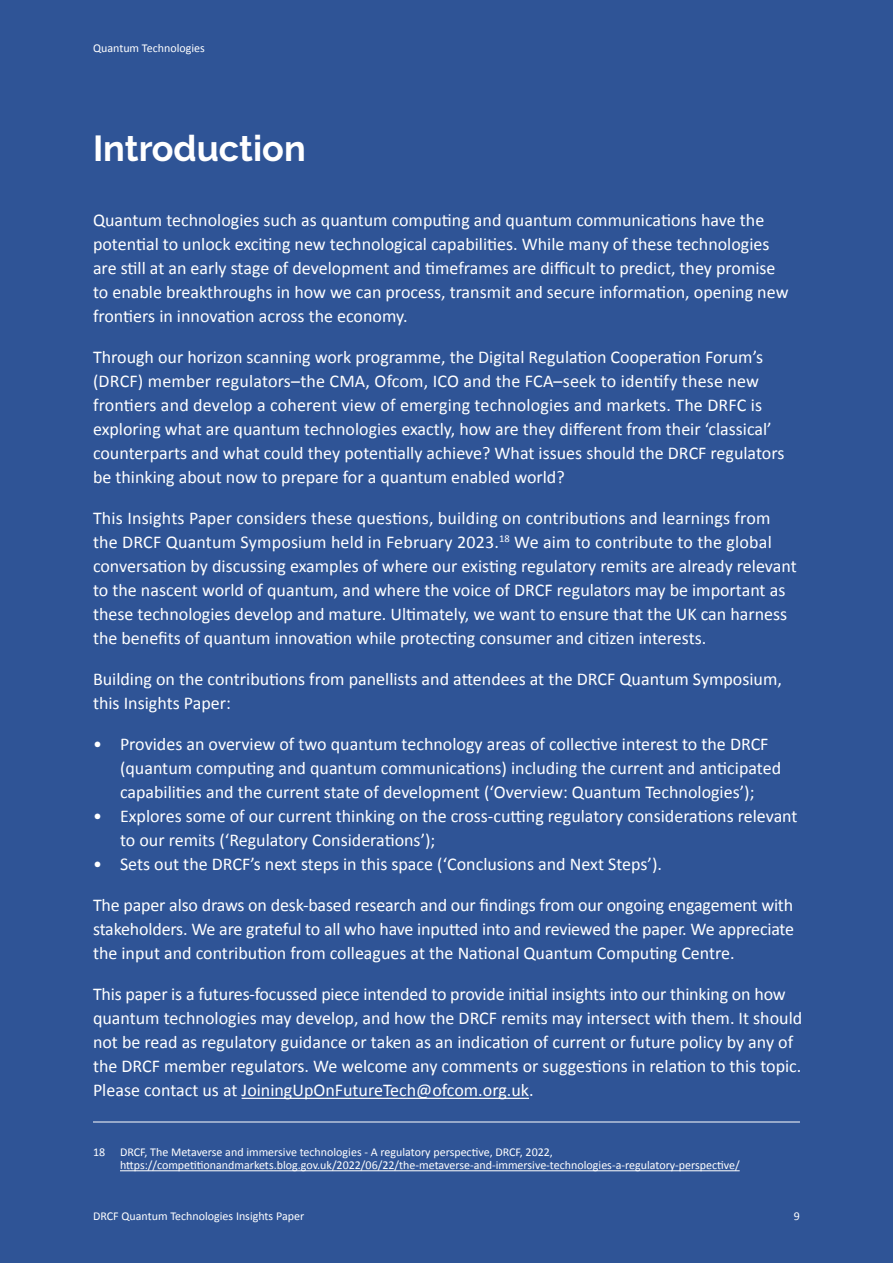
<style>
.page{position:relative;width:893px;height:1263px;background:#2f5496}
.page>*{position:absolute;margin:0;border:0;box-sizing:border-box;transform-origin:0 0}
.t1{font:700 36px "Raleway";color:#fff}
.t2{font:18px/24px "Calibri";color:#fff}
.t3{font:12px/13.5px "Calibri";color:#fff}
</style>
<div class="page">
<hr style="left:242px;top:1098px;width:287px;height:1px;background:#fff">
<hr style="left:120px;top:1170px;width:620px;height:1px;background:#fff">
<hr style="left:93px;top:1122px;width:707px;height:1px;background:#fff">
<p class="t3" style="left:93px;top:41px;width:113px">Quantum Technologies</p>
<p class="t1" style="left:93px;top:128px;width:214px">Introduction</p>
<p class="t2" style="left:93px;top:208px;width:697px">Quantum technologies such as quantum computing and quantum communications have the potential to unlock exciting new technological capabilities. While many of these technologies are still at an early stage of development and timeframes are difficult to predict, they promise to enable breakthroughs in how we can process, transmit and secure information, opening new frontiers in innovation across the economy.</p>
<p class="t2" style="left:93px;top:345px;width:693px">Through our horizon scanning work programme, the Digital Regulation Cooperation Forum’s (DRCF) member regulators–the CMA, Ofcom, ICO and the FCA–seek to identify these new frontiers and develop a coherent view of emerging technologies and markets. The DRFC is exploring what are quantum technologies exactly, how are they different from their ‘classical’ counterparts and what could they potentially achieve? What issues should the DRCF regulators be thinking about now to prepare for a quantum enabled world?</p>
<p class="t2" style="left:93px;top:506px;width:705px">This Insights Paper considers these questions, building on contributions and learnings from the DRCF Quantum Symposium held in February 2023.<sup>18</sup> We aim to contribute to the global conversation by discussing examples of where our existing regulatory remits are already relevant to the nascent world of quantum, and where the voice of DRCF regulators may be important as these technologies develop and mature. Ultimately, we want to ensure that the UK can harness the benefits of quantum innovation while protecting consumer and citizen interests.</p>
<p class="t2" style="left:93px;top:667px;width:690px">Building on the contributions from panellists and attendees at the DRCF Quantum Symposium, this Insights Paper:</p>
<p class="t2" style="left:120px;top:732px;width:663px;text-indent:-27px">• Provides an overview of two quantum technology areas of collective interest to the DRCF (quantum computing and quantum communications) including the current and anticipated capabilities and the current state of development (‘Overview: Quantum Technologies’);</p>
<p class="t2" style="left:120px;top:804px;width:679px;text-indent:-27px">• Explores some of our current thinking on the cross-cutting regulatory considerations relevant to our remits (‘Regulatory Considerations’);</p>
<p class="t2" style="left:93px;top:852px;width:570px">• Sets out the DRCF’s next steps in this space (‘Conclusions and Next Steps’).</p>
<p class="t2" style="left:93px;top:893px;width:703px;text-align:justify">The paper also draws on desk-based research and our findings from our ongoing engagement with stakeholders. We are grateful to all who have inputted into and reviewed the paper. We appreciate the input and contribution from colleagues at the National Quantum Computing Centre.</p>
<p class="t2" style="left:93px;top:982px;width:711px">This paper is a futures-focussed piece intended to provide initial insights into our thinking on how quantum technologies may develop, and how the DRCF remits may intersect with them. It should not be read as regulatory guidance or taken as an indication of current or future policy by any of the DRCF member regulators. We welcome any comments or suggestions in relation to this topic.<br>Please contact us at JoiningUpOnFutureTech@ofcom.org.uk.</p>
<p class="t3" style="left:120px;top:1145px;width:621px;text-indent:-27px">18 DRCF, The Metaverse and immersive technologies - A regulatory perspective, DRCF, 2022, https://competitionandmarkets.blog.gov.uk/2022/06/22/the-metaverse-and-immersive-technologies-a-regulatory-perspective/</p>
<p class="t3" style="left:93px;top:1210px;width:213px">DRCF Quantum Technologies Insights Paper</p>
<p class="t3" style="left:794px;top:1210px;width:8px">9</p>
</div>
